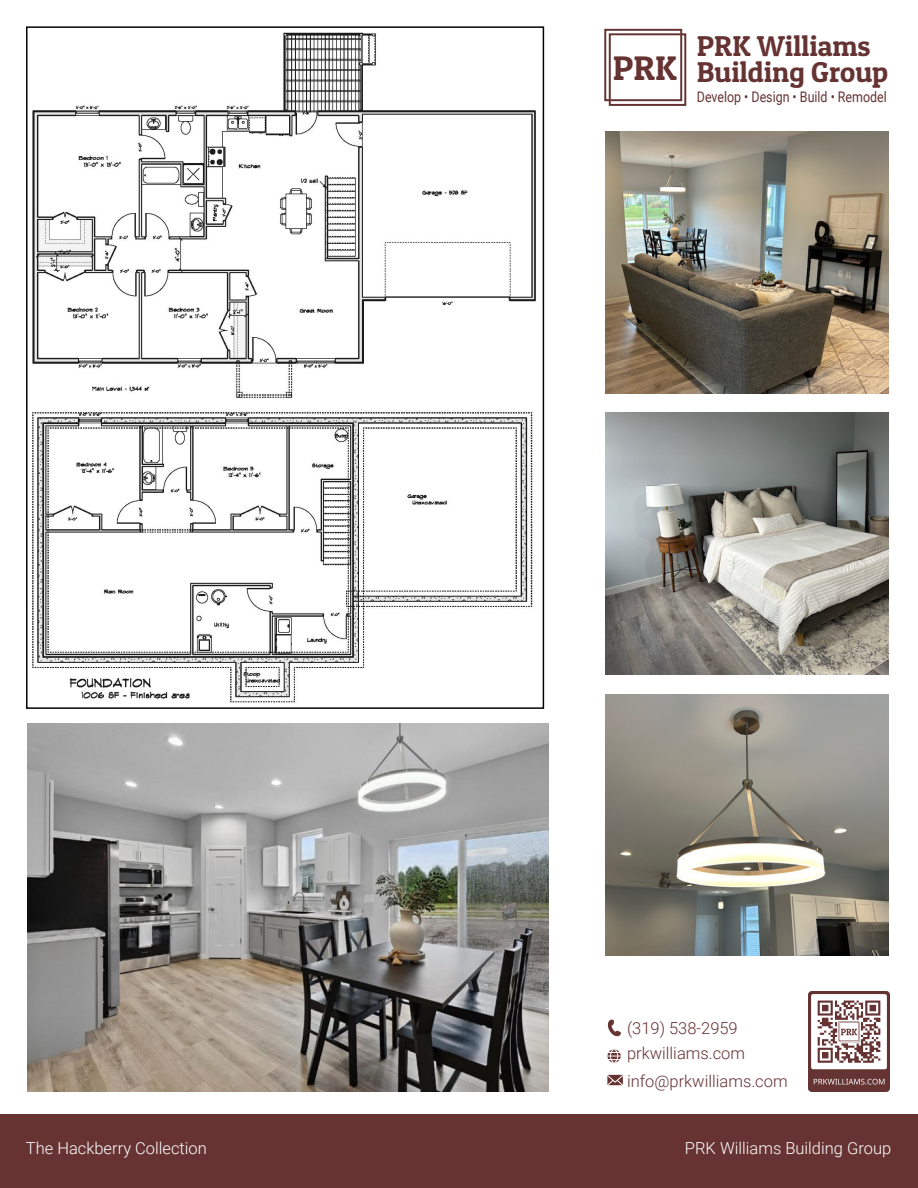
<style>
.page{position:relative;width:918px;height:1188px;background:#fff}
.page>*{position:absolute;margin:0;border:0;box-sizing:border-box;transform-origin:0 0}
.t1{font:34.2px "Patua One";color:#633}
.t2{font:28.8px/25.7px "Patua One";color:#633}
.t3{font:300 16.5px "Roboto";color:#663232}
.t4{font:300 16.5px "Roboto";color:#fff}
.t5{font:14.55px "Roboto";color:#633;scale:.85 1}
</style>
<div class="page">
<div style="left:0;top:1114px;width:918px;height:74px;background:#663232"></div>
<svg style="left:608px;top:1020px;width:13px;height:16px"></svg>
<svg style="left:607px;top:1074px;width:16px;height:12px"></svg>
<svg style="left:607px;top:1048px;width:14px;height:16px"></svg>
<img style="left:809px;top:991px;width:80px;height:100px">
<div style="left:609px;top:33px;width:77px;height:73px;border:2px solid #633"></div>
<div style="left:604px;top:29px;width:78px;height:72px;border:2px solid #633"></div>
<img style="left:606px;top:132px;width:283px;height:261px">
<img style="left:606px;top:413px;width:283px;height:261px">
<img style="left:606px;top:694px;width:283px;height:262px">
<img style="left:28px;top:724px;width:520px;height:367px">
<img style="left:32px;top:30px;width:513px;height:372px">
<img style="left:32px;top:411px;width:501px;height:292px">
<div style="left:26px;top:26px;width:518px;height:683px;border:2px solid #040503"></div>
<h1 class="t1" style="left:613px;top:47px;width:65px">PRK</h1>
<h2 class="t2" style="left:697px;top:33px;width:193px">PRK Williams<br>Building Group</h2>
<p class="t5" style="left:697px;top:86px;width:225px">Develop • Design • Build • Remodel</p>
<p class="t3" style="left:627px;top:1016px;width:112px">(319) 538-2959</p>
<p class="t3" style="left:627px;top:1069px;width:162px">info@prkwilliams.com</p>
<p class="t3" style="left:627px;top:1042px;width:120px">prkwilliams.com</p>
<p class="t4" style="left:26px;top:1136px;width:182px">The Hackberry Collection</p>
<p class="t4" style="left:685px;top:1136px;width:208px">PRK Williams Building Group</p>
</div>
